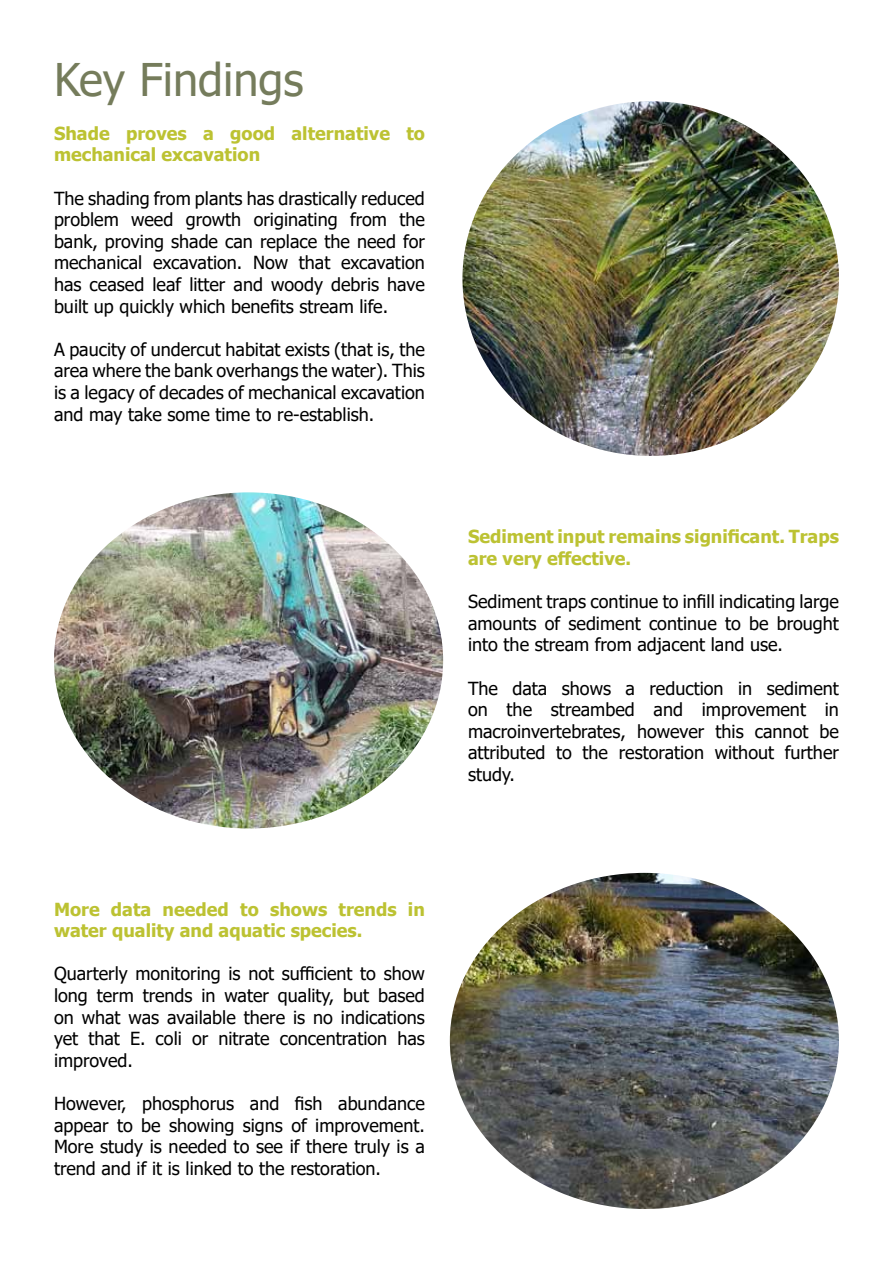
<style>
.page{position:relative;width:893px;height:1263px;background:#fff}
.page>*{position:absolute;margin:0;border:0;box-sizing:border-box;transform-origin:0 0}
.t1{font:45px "Tahoma";color:#757c5b}
.t2{font:18px/21.6px "Tahoma";color:#000;text-align:justify}
.t3{font:700 18px/21.6px "Tahoma";color:#bcc232}
.s1{color:#757c5c}
</style>
<div class="page">
<img style="left:54px;top:492px;width:389px;height:336px">
<img style="left:450px;top:873px;width:389px;height:336px">
<img style="left:462px;top:101px;width:377px;height:355px">
<h1 class="t1" style="left:54px;top:49px;width:251px">Key Fi<span class="s1">nding</span>s</h1>
<p class="t3" style="left:54px;top:123px;width:372px">Shade proves a good alternative to mechanical excavation</p>
<p class="t2" style="left:54px;top:188px;width:372px">The shading from plants has drastically reduced problem weed growth originating from the bank, proving shade can replace the need for mechanical excavation. Now that excavation has ceased leaf litter and woody debris have built up quickly which benefits stream life.</p>
<p class="t2" style="left:54px;top:339px;width:372px">A paucity of undercut habitat exists (that is, the area where the bank overhangs the water). This is a legacy of decades of mechanical excavation and may take some time to re-establish.</p>
<p class="t3" style="left:468px;top:527px;width:372px">Sediment input remains significant. Traps are very effective.</p>
<p class="t2" style="left:468px;top:592px;width:372px">Sediment traps continue to infill indicating large amounts of sediment continue to be brought into the stream from adjacent land use.</p>
<p class="t2" style="left:468px;top:678px;width:372px">The data shows a reduction in sediment on the streambed and improvement in macroinvertebrates, however this cannot be attributed to the restoration without further study.</p>
<p class="t3" style="left:54px;top:899px;width:372px">More data needed to shows trends in water quality and aquatic species.</p>
<p class="t2" style="left:54px;top:964px;width:372px">Quarterly monitoring is not sufficient to show long term trends in water quality, but based on what was available there is no indications yet that E. coli or nitrate concentration has improved.</p>
<p class="t2" style="left:54px;top:1094px;width:372px">However, phosphorus and fish abundance appear to be showing signs of improvement.<br>More study is needed to see if there truly is a trend and if it is linked to the restoration.</p>
</div>
